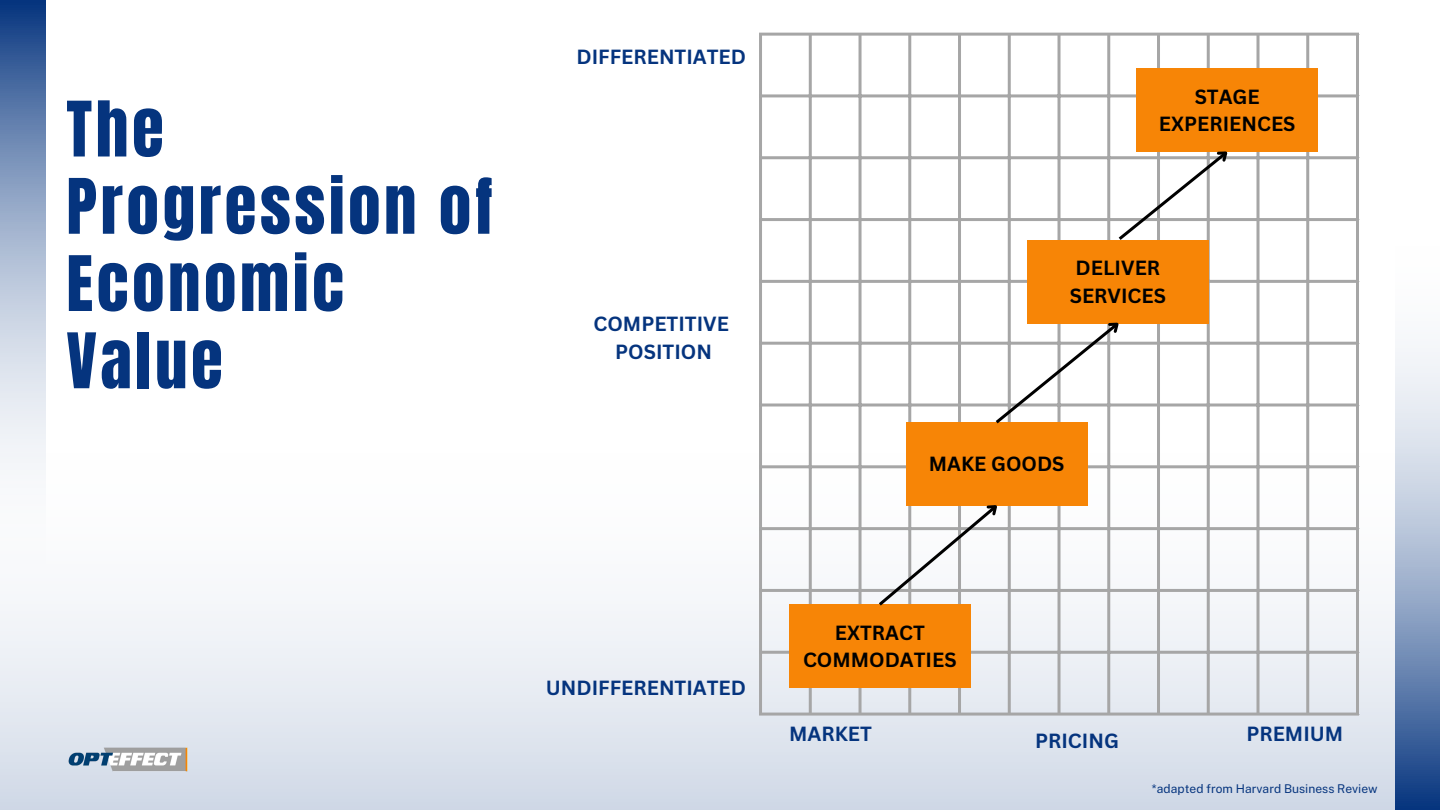
<style>
.page{position:relative;width:1440px;height:810px;background:#fff}
.page>*{position:absolute;margin:0;border:0;box-sizing:border-box;transform-origin:0 0}
.t1{font:65px/77.2px "Anton";letter-spacing:.055em;color:#05347e}
.t2{font:700 20px/27.8px "Canva Sans";color:#000;text-align:center}
.t3{font:700 20px "Canva Sans";color:#05347e}
.t4{font:700 19.9px/27.9px "Canva Sans";color:#05347e;text-align:center}
.t5{font:12.1px "Public Sans";color:#05347e}
</style>
<div class="page">
<div style="left:0;top:454px;width:1440px;height:356px;background:linear-gradient(to bottom,#fff,#d5dde9)"></div>
<hr style="left:759px;top:36px;width:3px;height:677px;background:#a6a6a6">
<hr style="left:809px;top:36px;width:3px;height:677px;background:#a6a6a6">
<hr style="left:859px;top:36px;width:3px;height:677px;background:#a6a6a6">
<hr style="left:908px;top:36px;width:3px;height:677px;background:#a6a6a6">
<hr style="left:958px;top:36px;width:3px;height:677px;background:#a6a6a6">
<hr style="left:1008px;top:36px;width:3px;height:677px;background:#a6a6a6">
<hr style="left:1058px;top:36px;width:3px;height:677px;background:#a6a6a6">
<hr style="left:1107px;top:36px;width:3px;height:677px;background:#a6a6a6">
<hr style="left:1157px;top:36px;width:3px;height:677px;background:#a6a6a6">
<hr style="left:1207px;top:36px;width:3px;height:677px;background:#a6a6a6">
<hr style="left:1257px;top:36px;width:3px;height:677px;background:#a6a6a6">
<hr style="left:1306px;top:36px;width:3px;height:677px;background:#a6a6a6">
<hr style="left:1356px;top:36px;width:3px;height:677px;background:#a6a6a6">
<hr style="left:759px;top:33px;width:600px;height:3px;background:#a6a6a6">
<hr style="left:759px;top:94px;width:600px;height:3px;background:#a6a6a6">
<hr style="left:759px;top:156px;width:600px;height:3px;background:#a6a6a6">
<hr style="left:759px;top:218px;width:600px;height:3px;background:#a6a6a6">
<hr style="left:759px;top:280px;width:600px;height:3px;background:#a6a6a6">
<hr style="left:759px;top:342px;width:600px;height:3px;background:#a6a6a6">
<hr style="left:759px;top:404px;width:600px;height:2px;background:#a6a6a6">
<hr style="left:759px;top:465px;width:600px;height:3px;background:#a6a6a6">
<hr style="left:759px;top:527px;width:600px;height:3px;background:#a6a6a6">
<hr style="left:759px;top:589px;width:600px;height:3px;background:#a6a6a6">
<hr style="left:759px;top:651px;width:600px;height:3px;background:#a6a6a6">
<hr style="left:759px;top:713px;width:600px;height:3px;background:#a6a6a6">
<svg style="left:0;top:0;width:45px;height:563px"></svg>
<svg style="left:1395px;top:348px;width:45px;height:462px;background:#94a8c7"></svg>
<img style="left:66px;top:745px;width:123px;height:29px">
<div style="left:789px;top:604px;width:182px;height:84px;background:#f78506"></div>
<div style="left:906px;top:422px;width:181px;height:84px;background:#f78506"></div>
<div style="left:1027px;top:240px;width:182px;height:83px;background:#f78506"></div>
<div style="left:1137px;top:68px;width:181px;height:84px;background:#f78506"></div>
<svg style="left:876px;top:497px;width:129px;height:112px"></svg>
<svg style="left:992px;top:314px;width:134px;height:112px"></svg>
<svg style="left:1115px;top:143px;width:120px;height:100px"></svg>
<h1 class="t1" style="left:66px;top:92px;width:428px">The<br>Progression of<br>Economic<br>Value</h1>
<p class="t3" style="left:576px;top:42px;width:171px">DIFFERENTIATED</p>
<p class="t4" style="left:594px;top:309px;width:137px">COMPETITIVE<br>POSITION</p>
<p class="t2" style="left:1159px;top:82px;width:138px">STAGE<br>EXPERIENCES</p>
<p class="t2" style="left:1070px;top:254px;width:98px;text-align:left">DELIVER<br>SERVICES</p>
<p class="t2" style="left:929px;top:449px;width:137px">MAKE GOODS</p>
<p class="t3" style="left:546px;top:674px;width:202px">UNDIFFERENTIATED</p>
<p class="t2" style="left:803px;top:618px;width:155px">EXTRACT<br>COMMODATIES</p>
<p class="t3" style="left:789px;top:719px;width:84px">MARKET</p>
<p class="t3" style="left:1035px;top:727px;width:85px">PRICING</p>
<p class="t3" style="left:1246px;top:719px;width:98px">PREMIUM</p>
<p class="t5" style="left:1152px;top:781px;width:227px">*adapted from Harvard Business Review</p>
</div>
